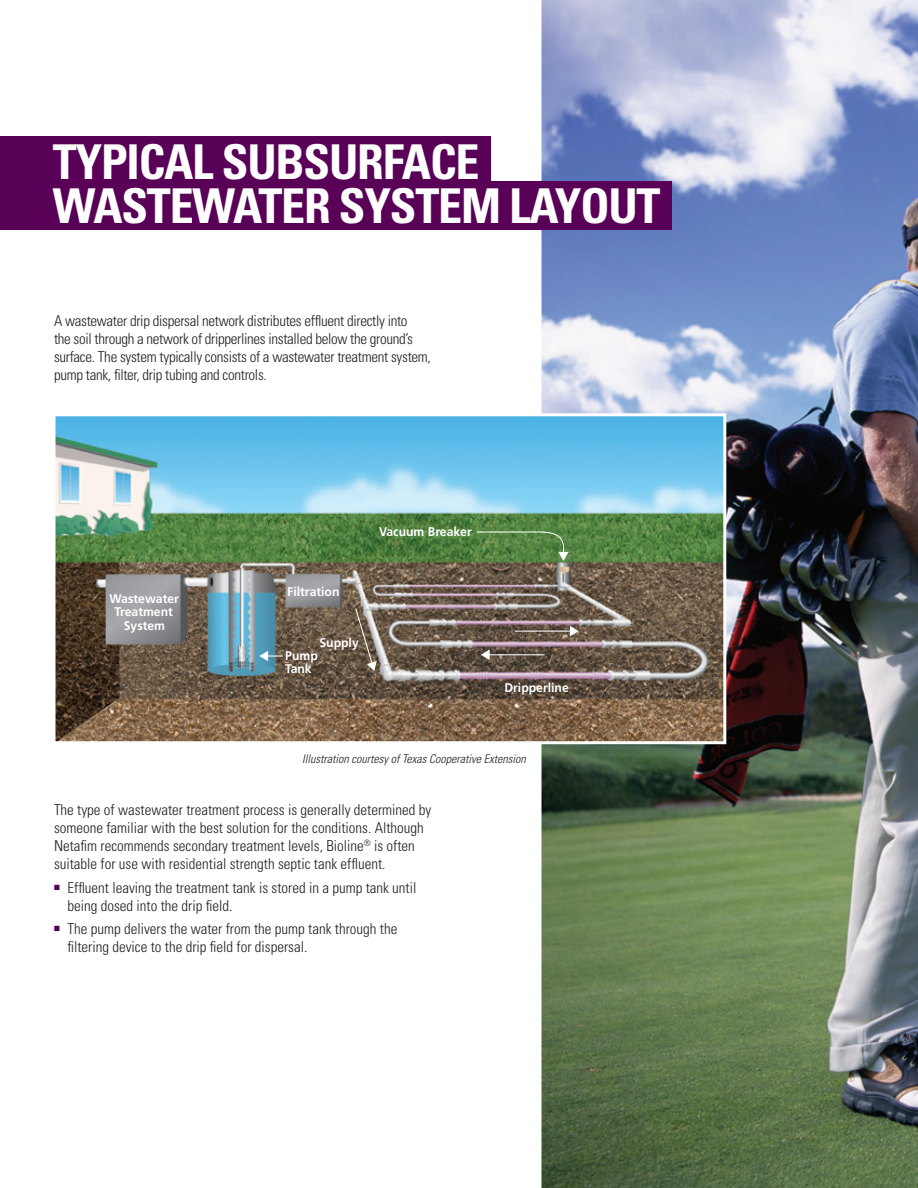
<style>
.page{position:relative;width:918px;height:1188px;background:#fff}
.page>*{position:absolute;margin:0;border:0;box-sizing:border-box;transform-origin:0 0}
.t1{font:700 condensed 48px/43.5px "Univers";letter-spacing:-.025em;color:#fff}
.Text{font:300 condensed 15px/18px "Univers";color:#231f20}
.Text-2{font:300 condensed 15px/18px "Univers";letter-spacing:-.02em;color:#231f20}
.t2{font:700 12.6px/13.6px "Frutiger";color:#fff;text-align:center}
.t3{font:italic 300 condensed 12px "Univers";color:#231f20}
</style>
<div class="page">
<img style="left:541px;top:0;width:377px;height:1188px">
<div style="left:0;top:181px;width:671px;height:49px;background:#590157"></div>
<div style="left:0;top:136px;width:490px;height:51px;background:#590157"></div>
<img style="left:56px;top:417px;width:666px;height:323px">
<svg style="left:354px;top:607px;width:23px;height:64px"></svg>
<hr style="left:515px;top:631px;width:56px;height:1px;background:#fff">
<svg style="left:570px;top:626px;width:9px;height:10px"></svg>
<hr style="left:488px;top:654px;width:57px;height:1px;background:#fff">
<svg style="left:481px;top:650px;width:9px;height:10px"></svg>
<svg style="left:476px;top:531px;width:93px;height:30px;background:#5e8b4d"></svg>
<svg style="left:259px;top:651px;width:24px;height:10px"></svg>
<div style="left:52px;top:413px;width:674px;height:331px;border:3px solid #fff"></div>
<p class="t1" style="left:53px;top:140px;width:609px">TYPICAL SUBSURFACE<br>WASTEWATER SYSTEM LAYOUT</p>
<p class="Text-2" style="left:54px;top:312px;width:378px">A wastewater drip dispersal network distributes effluent directly into<br>the soil through a network of dripperlines installed below the ground’s surface. The system typically consists of a wastewater treatment system, pump tank, filter, drip tubing and controls.</p>
<p class="t2" style="left:110px;top:592px;width:71px">Wastewater<br>Treatment<br>System</p>
<p class="t2" style="left:287px;top:585px;width:54px">Filtration</p>
<p class="t2" style="left:319px;top:636px;width:41px">Supply</p>
<p class="t2" style="left:285px;top:649px;width:34px;text-align:left">Pump<br>Tank</p>
<p class="t2" style="left:379px;top:524px;width:94px">Vacuum Breaker</p>
<p class="t2" style="left:504px;top:681px;width:66px">Dripperline</p>
<p class="t3" style="left:302px;top:751px;width:225px">Illustration courtesy of Texas Cooperative Extension</p>
<p class="Text" style="left:54px;top:801px;width:379px">The type of wastewater treatment process is generally determined by someone familiar with the best solution for the conditions. Although Netafim recommends secondary treatment levels, Bioline<sup>®</sup> is often suitable for use with residential strength septic tank effluent.</p>
<p class="Text" style="left:68px;top:878px;width:350px;text-indent:-14px"><sup>■</sup> Effluent leaving the treatment tank is stored in a pump tank until being dosed into the drip field.</p>
<p class="Text" style="left:68px;top:920px;width:331px;text-indent:-14px"><sup>■</sup> The pump delivers the water from the pump tank through the filtering device to the drip field for dispersal.</p>
</div>
